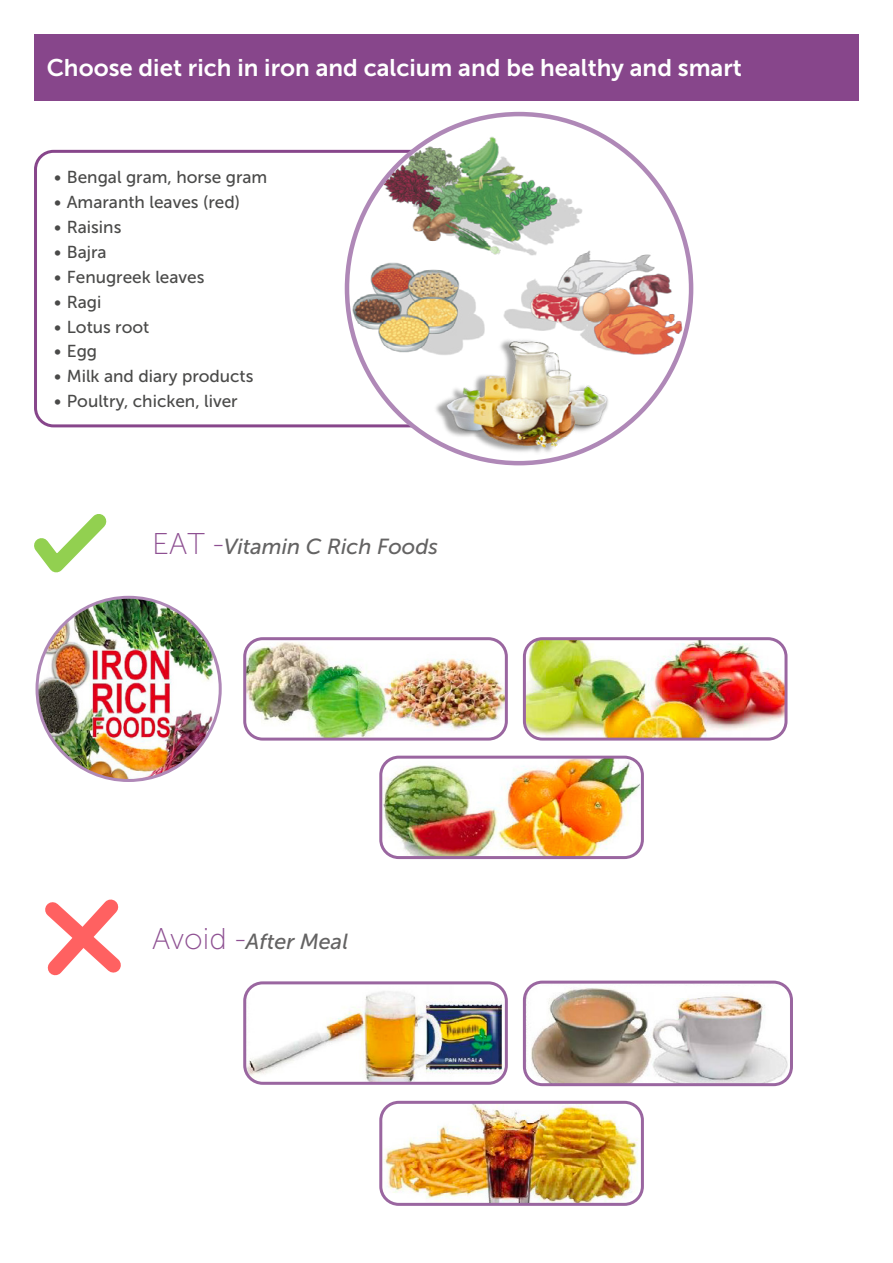
<style>
.page{position:relative;width:893px;height:1263px;background:#fff}
.page>*{position:absolute;margin:0;border:0;box-sizing:border-box;transform-origin:0 0}
.t1{font:24px "Museo Sans 700";color:#fff}
.t2{font:italic 21.75px "Museo Sans 500";color:#646363}
.t3{font:17.25px "Museo Sans 500";color:#4a4a49}
.s1{font-family:"Museo Sans 100";font-style:normal;font-size:30px;color:#8e5092}
</style>
<div class="page">
<div style="left:34px;top:34px;width:825px;height:67px;background:#87468b"></div>
<div style="left:34px;top:150px;width:505px;height:277px;border:3px solid #87468b;border-radius:18px"></div>
<svg style="left:347px;top:114px;width:344px;height:349px"></svg>
<img style="left:349px;top:125px;width:335px;height:244px">
<img style="left:428px;top:334px;width:182px;height:124px">
<img style="left:247px;top:641px;width:257px;height:96px">
<div style="left:243px;top:637px;width:265px;height:104px;border:3px solid #9a66a0;border-radius:18px"></div>
<img style="left:37px;top:597px;width:181px;height:183px">
<img style="left:527px;top:641px;width:259px;height:96px">
<div style="left:523px;top:637px;width:264px;height:104px;border:3px solid #9a66a0;border-radius:18px"></div>
<img style="left:383px;top:757px;width:257px;height:98px">
<div style="left:379px;top:756px;width:265px;height:103px;border:3px solid #9a66a0;border-radius:18px"></div>
<svg style="left:34px;top:514px;width:73px;height:59px"></svg>
<svg style="left:45px;top:899px;width:76px;height:77px"></svg>
<img style="left:247px;top:985px;width:257px;height:96px">
<div style="left:243px;top:981px;width:265px;height:104px;border:3px solid #9a66a0;border-radius:18px"></div>
<img style="left:524px;top:982px;width:265px;height:100px">
<div style="left:523px;top:981px;width:270px;height:105px;border:3px solid #9a66a0;border-radius:18px"></div>
<img style="left:383px;top:1105px;width:257px;height:97px">
<div style="left:379px;top:1101px;width:265px;height:105px;border:3px solid #9a66a0;border-radius:18px"></div>
<p class="t1" style="left:47px;top:55px;width:697px">Choose diet rich in iron and calcium and be healthy and smart</p>
<p class="t3" style="left:54px;top:167px;width:215px">• Bengal gram, horse gram</p>
<p class="t3" style="left:54px;top:192px;width:187px">• Amaranth leaves (red)</p>
<p class="t3" style="left:54px;top:217px;width:69px">• Raisins</p>
<p class="t3" style="left:54px;top:242px;width:54px">• Bajra</p>
<p class="t3" style="left:54px;top:267px;width:152px">• Fenugreek leaves</p>
<p class="t3" style="left:54px;top:292px;width:49px">• Ragi</p>
<p class="t3" style="left:54px;top:317px;width:97px">• Lotus root</p>
<p class="t3" style="left:54px;top:342px;width:45px">• Egg</p>
<p class="t3" style="left:54px;top:367px;width:201px">• Milk and diary products</p>
<p class="t3" style="left:54px;top:392px;width:185px">• Poultry, chicken, liver</p>
<p class="t2" style="left:152px;top:535px;width:288px"><span class="s1">EAT -</span>Vitamin C Rich Foods</p>
<p class="t2" style="left:152px;top:929px;width:198px"><span class="s1">Avoid -</span>After Meal</p>
</div>
